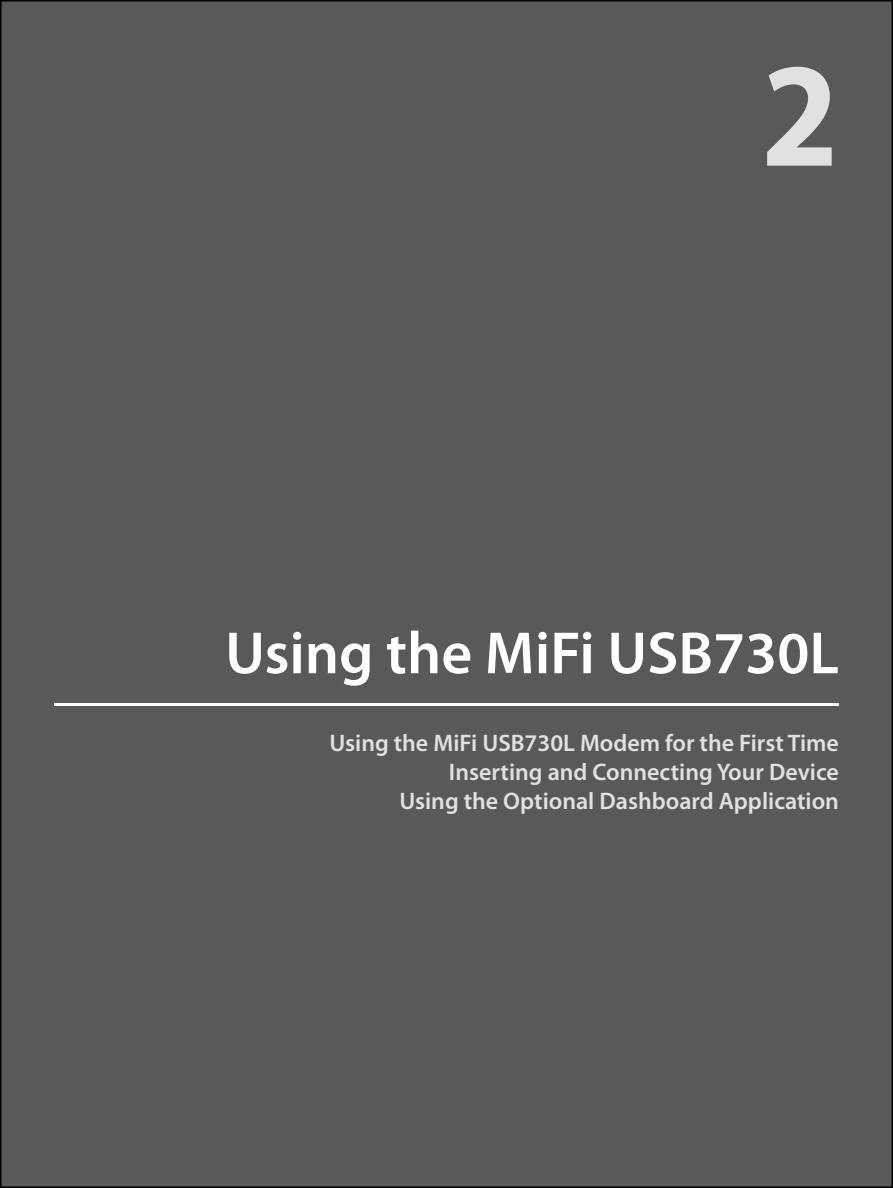
<style>
.page{position:relative;width:893px;height:1188px;background:#fff}
.page>*{position:absolute;margin:0;border:0;box-sizing:border-box;transform-origin:0 0}
.t1{font:700 semi-condensed 150px "Myriad Pro";color:#e0e1e2}
.t2{font:600 60px "Myriad Pro";color:#fff}
.t3{font:600 24px/28.8px "Myriad Pro";color:#e0e1e2;text-align:right}
</style>
<div class="page">
<div style="left:1px;top:1px;width:891px;height:1186px;background:#58595b"></div>
<hr style="left:54px;top:703px;width:785px;height:3px;background:#fff">
<h1 class="t1" style="left:762px;top:32px;width:79px">2</h1>
<h2 class="t2" style="left:225px;top:615px;width:615px">Using the MiFi USB730L</h2>
<p class="t3" style="left:329px;top:728px;width:511px">Using the MiFi USB730L Modem for the First Time<br>Inserting and Connecting Your Device<br>Using the Optional Dashboard Application</p>
</div>
